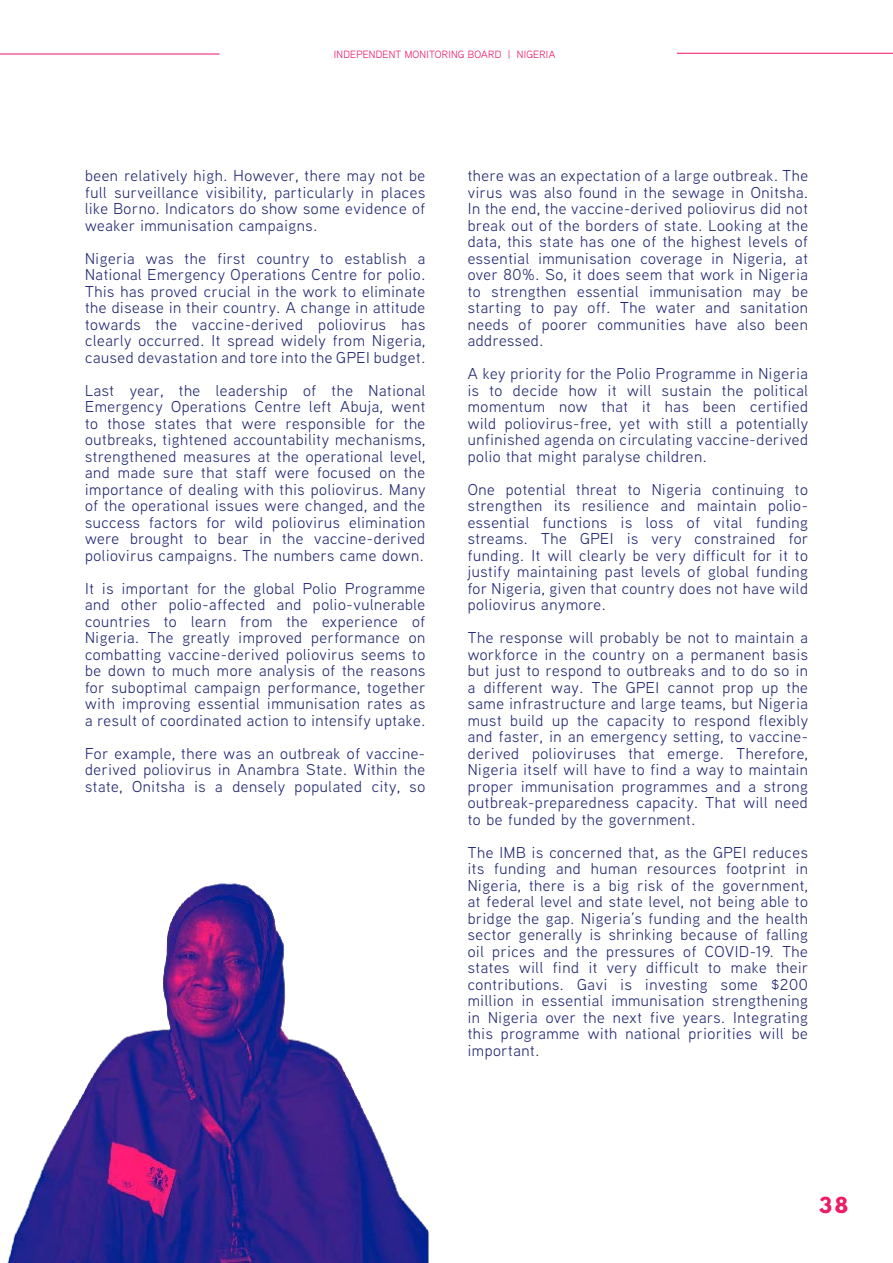
<style>
.page{position:relative;width:893px;height:1263px;background:#fff}
.page>*{position:absolute;margin:0;border:0;box-sizing:border-box;transform-origin:0 0}
.t1{font:700 19.5px "League Spartan";color:#ec1c67}
.Main_text{font:15.75px/16.5px "Aaux Next";letter-spacing:.04em;color:#22276f;text-align:justify}
.TEXT{font:10.5px "Aaux Next";letter-spacing:.02em;color:#ec1468}
</style>
<div class="page">
<hr style="left:0;top:54px;width:220px;height:1px;background:#ec1468">
<hr style="left:677px;top:53px;width:216px;height:1px;background:#ec1468">
<img style="left:7px;top:883px;width:422px;height:380px">
<p class="TEXT" style="left:334px;top:47px;width:223px">INDEPENDENT MONITORING BOARD | NIGERIA</p>
<p class="Main_text" style="left:85px;top:167px;width:342px">been relatively high. However, there may not be full surveillance visibility, particularly in places like Borno. Indicators do show some evidence of weaker immunisation campaigns.</p>
<p class="Main_text" style="left:85px;top:249px;width:342px">Nigeria was the first country to establish a National Emergency Operations Centre for polio.<br>This has proved crucial in the work to eliminate the disease in their country. A change in attitude towards the vaccine-derived poliovirus has clearly occurred. It spread widely from Nigeria, caused devastation and tore into the GPEI budget.</p>
<p class="Main_text" style="left:85px;top:381px;width:342px">Last year, the leadership of the National Emergency Operations Centre left Abuja, went to those states that were responsible for the outbreaks, tightened accountability mechanisms, strengthened measures at the operational level, and made sure that staff were focused on the importance of dealing with this poliovirus. Many of the operational issues were changed, and the success factors for wild poliovirus elimination were brought to bear in the vaccine-derived poliovirus campaigns. The numbers came down.</p>
<p class="Main_text" style="left:85px;top:579px;width:342px">It is important for the global Polio Programme and other polio-affected and polio-vulnerable countries to learn from the experience of Nigeria. The greatly improved performance on combatting vaccine-derived poliovirus seems to be down to much more analysis of the reasons for suboptimal campaign performance, together with improving essential immunisation rates as a result of coordinated action to intensify uptake.</p>
<p class="Main_text" style="left:85px;top:744px;width:342px">For example, there was an outbreak of vaccine&shy;derived poliovirus in Anambra State. Within the state, Onitsha is a densely populated city, so</p>
<p class="Main_text" style="left:468px;top:167px;width:342px">there was an expectation of a large outbreak. The virus was also found in the sewage in Onitsha.<br>In the end, the vaccine-derived poliovirus did not break out of the borders of state. Looking at the data, this state has one of the highest levels of essential immunisation coverage in Nigeria, at over 80%. So, it does seem that work in Nigeria to strengthen essential immunisation may be starting to pay off. The water and sanitation needs of poorer communities have also been addressed.</p>
<p class="Main_text" style="left:468px;top:365px;width:342px">A key priority for the Polio Programme in Nigeria is to decide how it will sustain the political momentum now that it has been certified wild poliovirus-free, yet with still a potentially unfinished agenda on circulating vaccine-derived polio that might paralyse children.</p>
<p class="Main_text" style="left:468px;top:480px;width:342px">One potential threat to Nigeria continuing to strengthen its resilience and maintain polio&shy;essential functions is loss of vital funding streams. The GPEI is very constrained for funding. It will clearly be very difficult for it to justify maintaining past levels of global funding for Nigeria, given that country does not have wild poliovirus anymore.</p>
<p class="Main_text" style="left:468px;top:629px;width:342px">The response will probably be not to maintain a workforce in the country on a permanent basis but just to respond to outbreaks and to do so in a different way. The GPEI cannot prop up the same infrastructure and large teams, but Nigeria must build up the capacity to respond flexibly and faster, in an emergency setting, to vaccine&shy;derived polioviruses that emerge. Therefore, Nigeria itself will have to find a way to maintain proper immunisation programmes and a strong outbreak-preparedness capacity. That will need to be funded by the government.</p>
<p class="Main_text" style="left:468px;top:843px;width:342px">The IMB is concerned that, as the GPEI reduces its funding and human resources footprint in Nigeria, there is a big risk of the government, at federal level and state level, not being able to bridge the gap. Nigeria’s funding and the health sector generally is shrinking because of falling oil prices and the pressures of COVID-19. The states will find it very difficult to make their contributions. Gavi is investing some $200 million in essential immunisation strengthening in Nigeria over the next five years. Integrating this programme with national priorities will be important.</p>
<p class="t1" style="left:819px;top:1190px;width:31px">38</p>
</div>
